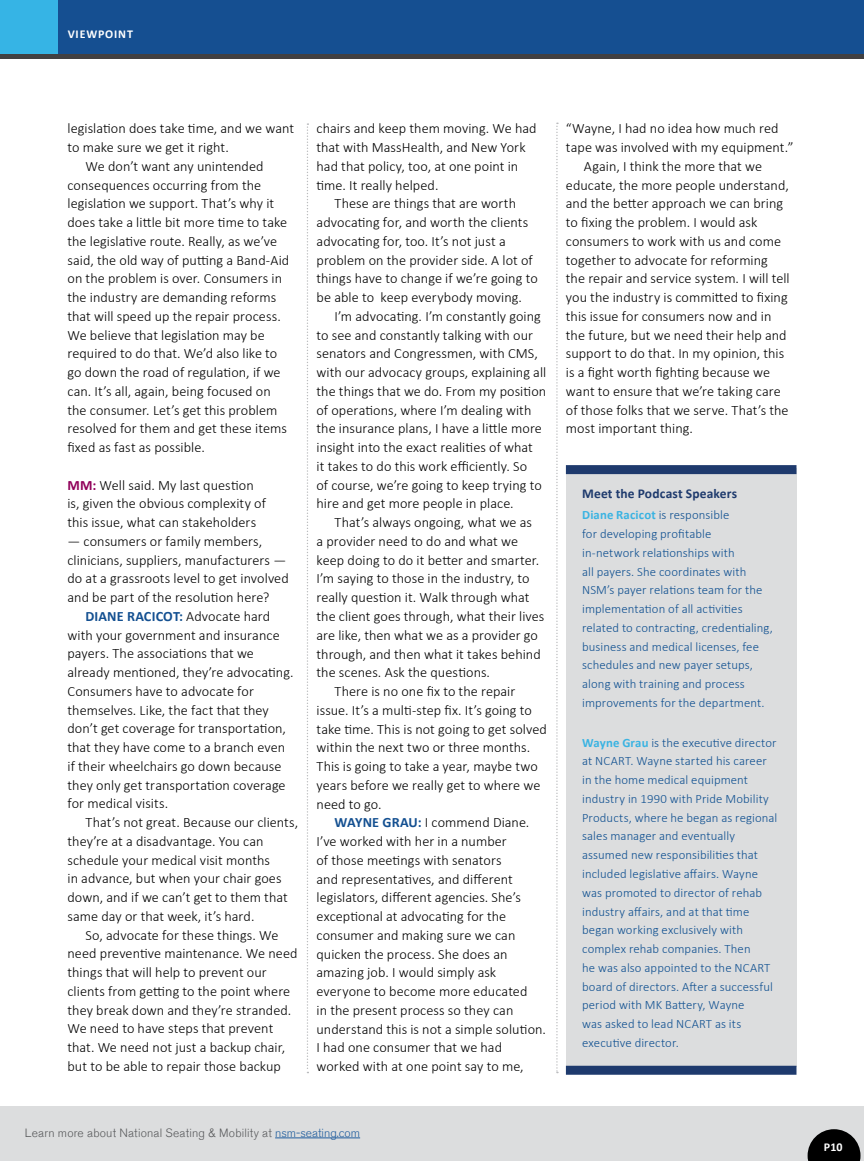
<style>
.page{position:relative;width:864px;height:1161px;background:#fff}
.page>*{position:absolute;margin:0;border:0;box-sizing:border-box;transform-origin:0 0}
.t1{font:300 14.25px/18.8px "Calibri";color:#000}
.t2{font:700 13.5px "Calibri";letter-spacing:.01em;color:#1e3a6d}
.t3{font:300 12.75px/18.8px "Calibri";letter-spacing:.005em;color:#115191}
.t4{font:300 12px "Akzidenz Grotesk BE";letter-spacing:.015em;color:#58595b}
.t5{font:700 12px "Calibri";letter-spacing:.07em;color:#fff}
.s1{font-weight:700;color:#90005a}
.s2{font-weight:700;color:#145091}
.s3{font-weight:700;color:#115191}
.s4{font-weight:700;color:#3ab3e2}
.s5{color:#215e9e}
</style>
<div class="page">
<div style="left:0;top:1106px;width:864px;height:55px;background:#dcddde"></div>
<svg style="left:808px;top:1129px;width:53px;height:32px"></svg>
<svg style="left:307px;top:123px;width:1px;height:950px"></svg>
<div style="left:0;top:0;width:58px;height:54px;background:#36b4e5"></div>
<div style="left:58px;top:0;width:806px;height:54px;background:#154f91"></div>
<hr style="left:0;top:54px;width:864px;height:4px;background:#414042">
<div style="left:566px;top:468px;width:231px;height:599px;background:#dcddde"></div>
<div style="left:566px;top:465px;width:231px;height:9px;background:#1e3a6d"></div>
<div style="left:566px;top:1066px;width:231px;height:9px;background:#1e3a6d"></div>
<svg style="left:556px;top:123px;width:2px;height:950px"></svg>
<hr style="left:275px;top:1138px;width:85px;height:1px;background:#215e9e">
<p class="t5" style="left:68px;top:25px;width:67px">VIEWPOINT</p>
<p class="t1" style="left:68px;top:119px;width:228px">legislation does take time, and we want</p>
<p class="t1" style="left:68px;top:138px;width:163px">to make sure we get it right.</p>
<p class="t1" style="left:86px;top:157px;width:180px">We don’t want any unintended</p>
<p class="t1" style="left:68px;top:175px;width:195px">consequences occurring from the</p>
<p class="t1" style="left:68px;top:194px;width:208px">legislation we support. That’s why it</p>
<p class="t1" style="left:68px;top:213px;width:221px">does take a little bit more time to take</p>
<p class="t1" style="left:68px;top:232px;width:211px">the legislative route. Really, as we’ve</p>
<p class="t1" style="left:68px;top:250px;width:223px">said, the old way of putÝng a Band-Aid</p>
<p class="t1" style="left:68px;top:269px;width:216px">on the problem is over. Consumers in</p>
<p class="t1" style="left:68px;top:288px;width:210px">the industry are demanding reforms</p>
<p class="t1" style="left:68px;top:307px;width:215px">that will speed up the repair process.</p>
<p class="t1" style="left:68px;top:325px;width:199px">We believe that legislation may be</p>
<p class="t1" style="left:68px;top:344px;width:211px">required to do that. We’d also like to</p>
<p class="t1" style="left:68px;top:363px;width:215px">go down the road of regulation, if we</p>
<p class="t1" style="left:68px;top:382px;width:205px">can. It’s all, again, being focused on</p>
<p class="t1" style="left:68px;top:400px;width:211px">the consumer. Let’s get this problem</p>
<p class="t1" style="left:68px;top:419px;width:221px">resolved for them and get these items</p>
<p class="t1" style="left:68px;top:438px;width:139px">fixed as fast as possible.</p>
<p class="t1" style="left:68px;top:475px;width:200px"><span class="s1">MM:</span> Well said. My last question is, given the obvious complexity of this issue, what can stakeholders</p>
<p class="t1" style="left:68px;top:532px;width:223px">— consumers or family members, clinicians, suppliers, manufacturers — do at a grassroots level to get involved and be part of the resolution here?</p>
<p class="t1" style="left:68px;top:607px;width:228px;text-indent:18px"><span class="s2">DIANE RACICOT</span><span class="s3">:</span> Advocate hard with your government and insurance payers. The associations that we already mentioned, they’re advocating.<br>Consumers have to advocate for themselves. Like, the fact that they don’t get coverage for transportation, that they have come to a branch even if their wheelchairs go down because they only get transportation coverage for medical visits.</p>
<p class="t1" style="left:68px;top:813px;width:232px;text-indent:18px">That’s not great. Because our clients, they’re at a disadvantage. You can schedule your medical visit months<br>in advance, but when your chair goes down, and if we can’t get to them that same day or that week, it’s hard.</p>
<p class="t1" style="left:68px;top:925px;width:232px;text-indent:18px">So, advocate for these things. We need preventive maintenance. We need things that will help to prevent our clients from getÝng to the point where they break down and they’re stranded.<br>We need to have steps that prevent that. We need not just a backup chair, but to be able to repair those backup</p>
<p class="t1" style="left:317px;top:119px;width:222px">chairs and keep them moving. We had that with MassHealth, and New York had that policy, too, at one point in time. It really helped.</p>
<p class="t1" style="left:317px;top:194px;width:223px;text-indent:18px">These are things that are worth advocating for, and worth the clients advocating for, too. It’s not just a problem on the provider side. A lot of things have to change if we’re going to be able to keep everybody moving.</p>
<p class="t1" style="left:317px;top:307px;width:231px;text-indent:18px">I’m advocating. I’m constantly going to see and constantly talking with our senators and Congressmen, with CMS, with our advocacy groups, explaining all the things that we do. From my position of operations, where I’m dealing with the insurance plans, I have a little more insight into the exact realities of what<br>it takes to do this work efÏciently. So<br>of course, we’re going to keep trying to hire and get more people in place.</p>
<p class="t1" style="left:335px;top:513px;width:199px">That’s always ongoing, what we as</p>
<p class="t1" style="left:317px;top:532px;width:203px">a provider need to do and what we</p>
<p class="t1" style="left:317px;top:550px;width:224px">keep doing to do it better and smarter.</p>
<p class="t1" style="left:317px;top:569px;width:215px">I’m saying to those in the industry, to</p>
<p class="t1" style="left:317px;top:588px;width:214px">really question it. Walk through what</p>
<p class="t1" style="left:317px;top:607px;width:229px">the client goes through, what their lives</p>
<p class="t1" style="left:317px;top:626px;width:223px">are like, then what we as a provider go</p>
<p class="t1" style="left:317px;top:644px;width:226px">through, and then what it takes behind</p>
<p class="t1" style="left:317px;top:663px;width:175px">the scenes. Ask the questions.</p>
<p class="t1" style="left:335px;top:682px;width:182px">There is no one fix to the repair</p>
<p class="t1" style="left:317px;top:701px;width:217px">issue. It’s a multi-step fix. It’s going to</p>
<p class="t1" style="left:317px;top:719px;width:232px">take time. This is not going to get solved</p>
<p class="t1" style="left:317px;top:738px;width:215px">within the next two or three months.</p>
<p class="t1" style="left:317px;top:757px;width:223px">This is going to take a year, maybe two</p>
<p class="t1" style="left:317px;top:776px;width:225px">years before we really get to where we</p>
<p class="t1" style="left:317px;top:794px;width:67px">need to go.</p>
<p class="t1" style="left:335px;top:813px;width:196px"><span class="s2">WAYNE GRAU:</span> I commend Diane.</p>
<p class="t1" style="left:317px;top:832px;width:192px">I’ve worked with her in a number</p>
<p class="t1" style="left:317px;top:851px;width:187px">of those meetings with senators</p>
<p class="t1" style="left:317px;top:869px;width:198px">and representatives, and different</p>
<p class="t1" style="left:317px;top:888px;width:206px">legislators, different agencies. She’s</p>
<p class="t1" style="left:317px;top:907px;width:191px">exceptional at advocating for the</p>
<p class="t1" style="left:317px;top:926px;width:200px">consumer and making sure we can</p>
<p class="t1" style="left:317px;top:944px;width:192px">quicken the process. She does an</p>
<p class="t1" style="left:317px;top:963px;width:181px">amazing job. I would simply ask</p>
<p class="t1" style="left:317px;top:982px;width:212px">everyone to become more educated</p>
<p class="t1" style="left:317px;top:1001px;width:198px">in the present process so they can</p>
<p class="t1" style="left:317px;top:1019px;width:231px">understand this is not a simple solution.</p>
<p class="t1" style="left:317px;top:1038px;width:187px">I had one consumer that we had</p>
<p class="t1" style="left:317px;top:1057px;width:209px">worked with at one point say to me,</p>
<p class="t1" style="left:566px;top:119px;width:214px">“Wayne, I had no idea how much red</p>
<p class="t1" style="left:566px;top:138px;width:229px">tape was involved with my equipment.”</p>
<p class="t1" style="left:584px;top:157px;width:180px">Again, I think the more that we</p>
<p class="t1" style="left:566px;top:175px;width:225px">educate, the more people understand,</p>
<p class="t1" style="left:566px;top:194px;width:219px">and the better approach we can bring</p>
<p class="t1" style="left:566px;top:213px;width:193px">to fixing the problem. I would ask</p>
<p class="t1" style="left:566px;top:232px;width:217px">consumers to work with us and come</p>
<p class="t1" style="left:566px;top:250px;width:204px">together to advocate for reforming</p>
<p class="t1" style="left:566px;top:269px;width:225px">the repair and service system. I will tell</p>
<p class="t1" style="left:566px;top:288px;width:223px">you the industry is committed to fixing</p>
<p class="t1" style="left:566px;top:307px;width:207px">this issue for consumers now and in</p>
<p class="t1" style="left:566px;top:325px;width:222px">the future, but we need their help and</p>
<p class="t1" style="left:566px;top:344px;width:220px">support to do that. In my opinion, this</p>
<p class="t1" style="left:566px;top:363px;width:206px">is a fight worth fighting because we</p>
<p class="t1" style="left:566px;top:382px;width:217px">want to ensure that we’re taking care</p>
<p class="t1" style="left:566px;top:400px;width:224px">of those folks that we serve. That’s the</p>
<p class="t1" style="left:566px;top:419px;width:129px">most important thing.</p>
<p class="t2" style="left:582px;top:484px;width:157px">Meet the Podcast Speakers</p>
<p class="t3" style="left:582px;top:506px;width:192px"><span class="s4">Diane Racicot</span> is responsible<br>for developing profitable<br>in-network relationships with<br>all payers. She coordinates with NSM’s payer relations team for the implementation of all activities related to contracting, credentialing, business and medical licenses, fee schedules and new payer setups, along with training and process improvements for the department.</p>
<p class="t3" style="left:582px;top:733px;width:197px"><span class="s4">Wayne Grau</span> is the executive director at NCART. Wayne started his career in the home medical equipment industry in 1990 with Pride Mobility<br>Products, where he began as regional sales manager and eventually assumed new responsibilities that included legislative affairs. Wayne was promoted to director of rehab industry affairs, and at that time began working exclusively with complex rehab companies. Then<br>he was also appointed to the NCART board of directors. After a successful period with MK Battery, Wayne<br>was asked to lead NCART as its executive director.</p>
<p class="t4" style="left:25px;top:1127px;width:337px">Learn more about National Seating &amp; Mobility at <span class="s5">nsm-seating.com</span></p>
<p class="t5" style="left:824px;top:1139px;width:20px">P10</p>
</div>
